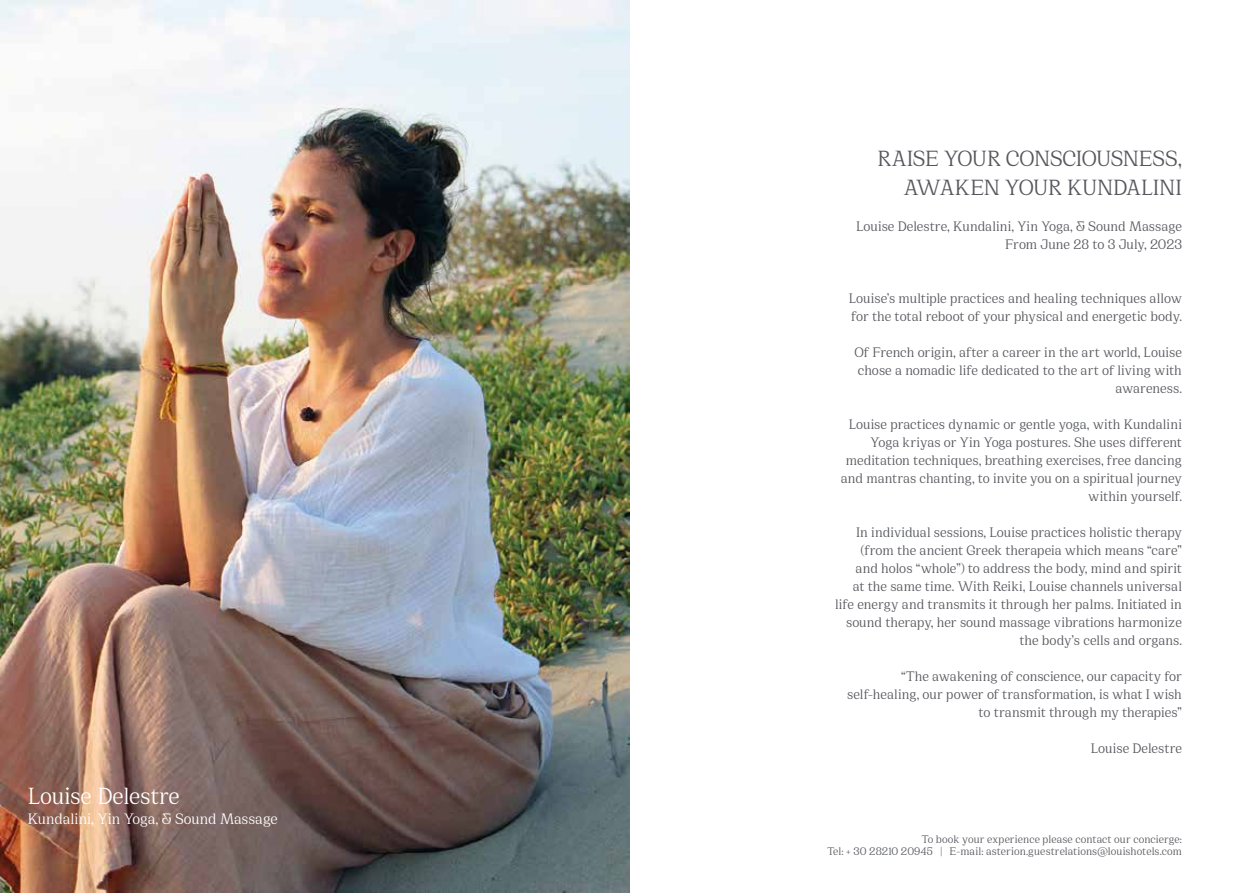
<style>
.page{position:relative;width:1259px;height:893px;background:#fff}
.page>*{position:absolute;margin:0;border:0;box-sizing:border-box;transform-origin:0 0}
.t1{font:25.5px "Cirka";letter-spacing:-.005em;color:#fff}
.t2{font:24px/28.8px "Cirka";letter-spacing:-.005em;color:#55575c;text-align:right}
.t3{font:16.5px "Cirka";color:#fff}
.t4{font:15px/18px "Cirka";letter-spacing:-.005em;color:#55575c;text-align:right}
.t5{font:12px/12px "Cirka";color:#55575c;text-align:right}
</style>
<div class="page">
<img style="left:0;top:0;width:629px;height:893px">
<h1 class="t1" style="left:28px;top:780px;width:154px">Louise Delestre</h1>
<p class="t3" style="left:28px;top:808px;width:252px">Kundalini, Yin Yoga, &amp; Sound Massage</p>
<h2 class="t2" style="left:877px;top:144px;width:306px">RAISE YOUR CONSCIOUSNESS,<br>AWAKEN YOUR KUNDALINI</h2>
<p class="t4" style="left:856px;top:217px;width:327px">Louise Delestre, Kundalini, Yin Yoga, &amp; Sound Massage<br>From June 28 to 3 July, 2023</p>
<p class="t4" style="left:849px;top:289px;width:335px;text-align:left">Louise’s multiple practices and healing techniques allow for the total reboot of your physical and energetic body.</p>
<p class="t4" style="left:854px;top:343px;width:329px">Of French origin, after a career in the art world, Louise chose a nomadic life dedicated to the art of living with awareness.</p>
<p class="t4" style="left:841px;top:415px;width:343px">Louise practices dynamic or gentle yoga, with Kundalini Yoga kriyas or Yin Yoga postures. She uses different meditation techniques, breathing exercises, free dancing and mantras chanting, to invite you on a spiritual journey within yourself.</p>
<p class="t4" style="left:835px;top:523px;width:348px">In individual sessions, Louise practices holistic therapy (from the ancient Greek therapeia which means “care” and holos “whole”) to address the body, mind and spirit<br>at the same time. With Reiki, Louise channels universal life energy and transmits it through her palms. Initiated in sound therapy, her sound massage vibrations harmonize the body’s cells and organs.</p>
<p class="t4" style="left:847px;top:667px;width:336px">“The awakening of conscience, our capacity for self-healing, our power of transformation, is what I wish to transmit through my therapies”</p>
<p class="t4" style="left:1091px;top:739px;width:93px">Louise Delestre</p>
<p class="t5" style="left:827px;top:833px;width:356px">To book your experience please contact our concierge:<br>Tel: + 30 28210 20945 | E-mail: asterion.guestrelations@louishotels.com</p>
</div>
